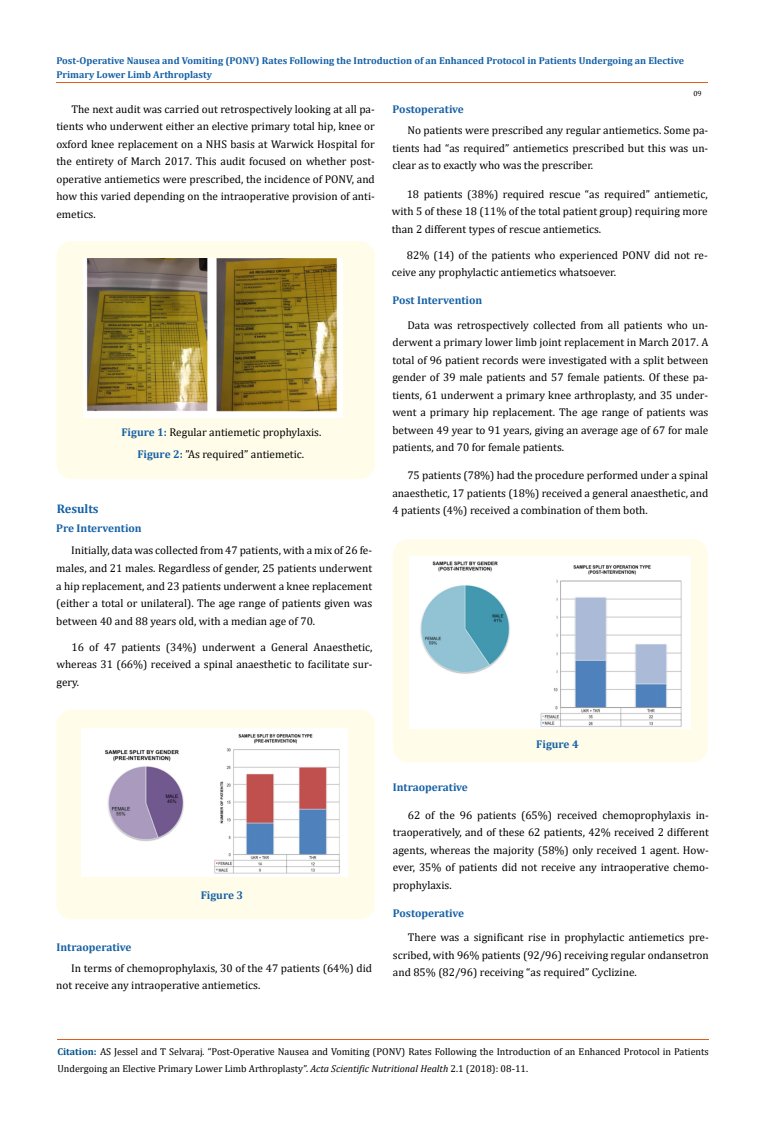
<style>
.page{position:relative;width:764px;height:1127px;background:#fff}
.page>*{position:absolute;margin:0;border:0;box-sizing:border-box;transform-origin:0 0}
.t1{font:700 12.5px "Cambria";color:#1560a6}
.t2{font:11.25px/17.5px "Cambria";color:#000;text-align:justify}
.t3{font:700 11.25px "Cambria";color:#1560a6}
.t4{font:10px/17.5px "Cambria";color:#000}
.t5{font:700 10px/13.8px "Cambria";color:#1560a6}
.t6{font:7.5px "Cambria";color:#000}
.s1{font-weight:700;color:#1560a6}
.s2{font-weight:700;color:#035089}
.s3{font-style:italic}
</style>
<div class="page">
<hr style="left:56px;top:82px;width:652px;height:1px;background:#e05d1a">
<div style="left:56px;top:241px;width:319px;height:238px;background:#fffde9;border-radius:15px"></div>
<img style="left:84px;top:259px;width:259px;height:158px">
<div style="left:56px;top:709px;width:319px;height:210px;background:#fffde9;border-radius:15px"></div>
<img style="left:81px;top:728px;width:267px;height:148px">
<div style="left:393px;top:539px;width:314px;height:223px;background:#fffde9;border-radius:15px"></div>
<img style="left:409px;top:556px;width:282px;height:172px">
<hr style="left:57px;top:1039px;width:652px;height:1px;background:#e05d1a">
<p class="t5" style="left:56px;top:53px;width:629px">Post-Operative Nausea and Vomiting (PONV) Rates Following the Introduction of an Enhanced Protocol in Patients Undergoing an Elective<br>Primary Lower Limb Arthroplasty</p>
<p class="t6" style="left:693px;top:89px;width:10px">09</p>
<p class="t2" style="left:56px;top:100px;width:320px;text-indent:15px">The next audit was carried out retrospectively looking at all pa&shy;tients who underwent either an elective primary total hip, knee or oxford knee replacement on a NHS basis at Warwick Hospital for the entirety of March 2017. This audit focused on whether post&shy;operative antiemetics were prescribed, the incidence of PONV, and how this varied depending on the intraoperative provision of anti&shy;emetics.</p>
<p class="t2" style="left:121px;top:423px;width:201px"><span class="s1">Figure 1:</span> Regular antiemetic prophylaxis.</p>
<p class="t1" style="left:57px;top:500px;width:44px">Results</p>
<p class="t2" style="left:137px;top:445px;width:168px"><span class="s1">Figure 2:</span> ”As required” antiemetic.</p>
<p class="t3" style="left:56px;top:519px;width:87px">Pre Intervention</p>
<p class="t2" style="left:56px;top:541px;width:317px;text-indent:15px">Initially, data was collected from 47 patients, with a mix of 26 fe&shy;males, and 21 males. Regardless of gender, 25 patients underwent a hip replacement, and 23 patients underwent a knee replacement (either a total or unilateral). The age range of patients given was between 40 and 88 years old, with a median age of 70.</p>
<p class="t2" style="left:56px;top:638px;width:317px;text-indent:15px">16 of 47 patients (34%) underwent a General Anaesthetic, whereas 31 (66%) received a spinal anaesthetic to facilitate sur&shy;gery.</p>
<p class="t3" style="left:393px;top:101px;width:73px">Postoperative</p>
<p class="t2" style="left:392px;top:122px;width:317px;text-indent:15px">No patients were prescribed any regular antiemetics. Some pa&shy;tients had “as required” antiemetics prescribed but this was un&shy;clear as to exactly who was the prescriber.</p>
<p class="t2" style="left:392px;top:185px;width:317px;text-indent:15px">18 patients (38%) required rescue “as required” antiemetic, with 5 of these 18 (11% of the total patient group) requiring more than 2 different types of rescue antiemetics.</p>
<p class="t2" style="left:392px;top:246px;width:317px;text-indent:15px">82% (14) of the patients who experienced PONV did not re&shy;ceive any prophylactic antiemetics whatsoever.</p>
<p class="t3" style="left:392px;top:292px;width:91px">Post Intervention</p>
<p class="t2" style="left:392px;top:316px;width:317px;text-indent:15px">Data was retrospectively collected from all patients who un&shy;derwent a primary lower limb joint replacement in March 2017. A total of 96 patient records were investigated with a split between gender of 39 male patients and 57 female patients. Of these pa&shy;tients, 61 underwent a primary knee arthroplasty, and 35 under&shy;went a primary hip replacement. The age range of patients was between 49 year to 91 years, giving an average age of 67 for male patients, and 70 for female patients.</p>
<p class="t2" style="left:392px;top:466px;width:317px;text-indent:15px">75 patients (78%) had the procedure performed under a spinal anaesthetic, 17 patients (18%) received a general anaesthetic, and 4 patients (4%) received a combination of them both.</p>
<p class="t3" style="left:56px;top:938px;width:76px">Intraoperative</p>
<p class="t3" style="left:201px;top:887px;width:44px">Figure 3</p>
<p class="t2" style="left:56px;top:959px;width:317px;text-indent:15px">In terms of chemoprophylaxis, 30 of the 47 patients (64%) did not receive any intraoperative antiemetics.</p>
<p class="t3" style="left:393px;top:779px;width:76px">Intraoperative</p>
<p class="t3" style="left:536px;top:735px;width:44px">Figure 4</p>
<p class="t2" style="left:393px;top:806px;width:317px;text-indent:15px">62 of the 96 patients (65%) received chemoprophylaxis in&shy;traoperatively, and of these 62 patients, 42% received 2 different agents, whereas the majority (58%) only received 1 agent. How&shy;ever, 35% of patients did not receive any intraoperative chemo&shy;prophylaxis.</p>
<p class="t3" style="left:393px;top:904px;width:73px">Postoperative</p>
<p class="t2" style="left:393px;top:928px;width:317px;text-indent:15px">There was a significant rise in prophylactic antiemetics pre&shy;scribed, with 96% patients (92/96) receiving regular ondansetron and 85% (82/96) receiving “as required” Cyclizine.</p>
<p class="t4" style="left:57px;top:1042px;width:653px"><span class="s2">Citation:</span> AS Jessel and T Selvaraj<span class="s3">.</span> “Post-Operative Nausea and Vomiting (PONV) Rates Following the Introduction of an Enhanced Protocol in Patients<br>Undergoing an Elective Primary Lower Limb Arthroplasty”. <span class="s3">Acta Scientific Nutritional Health</span> 2.1 (2018): 08-11.</p>
</div>
